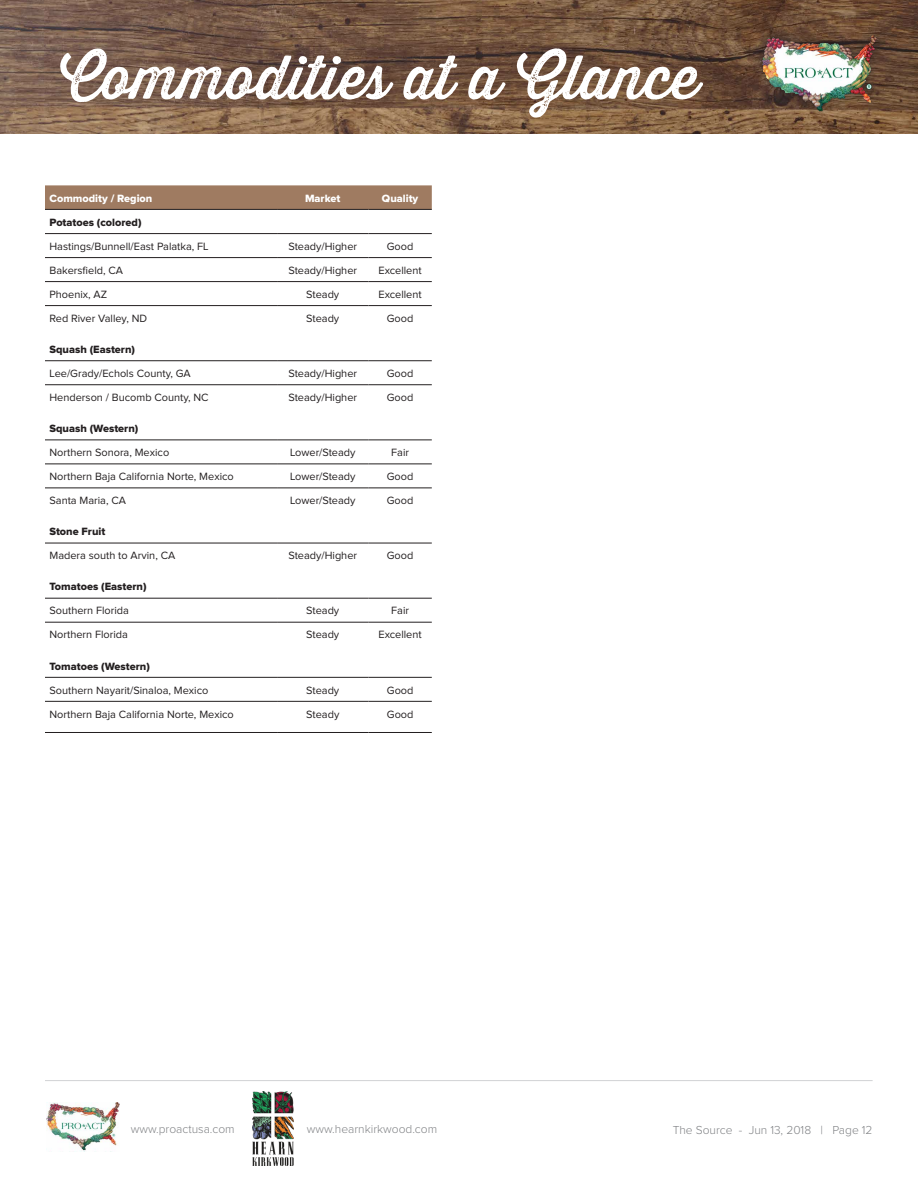
<style>
.page{position:relative;width:918px;height:1188px;background:#fff}
.page>*{position:absolute;margin:0;border:0;box-sizing:border-box;transform-origin:0 0}
.t1{font:60px "Thirsty Rough Reg One";color:#fff}
.t2{font:700 27px "Proxima Nova";color:#fff}
.t3{font:300 12px "Proxima Nova";color:#808285}
.t4{font:10.95px "Proxima Nova";color:#231f20}
.t5{font:10.95px "Proxima Nova Extrabld";color:#231f20}
.t6{font:10.95px "Proxima Nova Extrabld";color:#fff}
</style>
<div class="page">
<hr style="left:45px;top:1080px;width:828px;height:1px;background:#d1d2d4">
<img style="left:0;top:0;width:918px;height:134px">
<div style="left:752px;top:25px;width:133px;height:94px;background:#231f20;opacity:.6"></div>
<img style="left:761px;top:36px;width:115px;height:76px">
<img style="left:46px;top:1102px;width:74px;height:49px">
<img style="left:252px;top:1091px;width:41px;height:75px">
<svg style="left:45px;top:185px;width:387px;height:24px;background:#a07c63"></svg>
<hr style="left:45px;top:233px;width:232px;height:1px;background:#231f20">
<hr style="left:277px;top:233px;width:92px;height:1px;background:#231f20">
<hr style="left:369px;top:233px;width:63px;height:1px;background:#231f20">
<hr style="left:45px;top:257px;width:232px;height:1px;background:#231f20">
<hr style="left:277px;top:257px;width:92px;height:1px;background:#231f20">
<hr style="left:369px;top:257px;width:63px;height:1px;background:#231f20">
<hr style="left:45px;top:281px;width:232px;height:1px;background:#231f20">
<hr style="left:277px;top:281px;width:92px;height:1px;background:#231f20">
<hr style="left:369px;top:281px;width:63px;height:1px;background:#231f20">
<hr style="left:45px;top:305px;width:232px;height:1px;background:#231f20">
<hr style="left:277px;top:305px;width:92px;height:1px;background:#231f20">
<hr style="left:369px;top:305px;width:63px;height:1px;background:#231f20">
<hr style="left:45px;top:360px;width:232px;height:1px;background:#231f20">
<hr style="left:277px;top:360px;width:92px;height:1px;background:#231f20">
<hr style="left:369px;top:360px;width:63px;height:1px;background:#231f20">
<hr style="left:45px;top:384px;width:232px;height:1px;background:#231f20">
<hr style="left:277px;top:384px;width:92px;height:1px;background:#231f20">
<hr style="left:369px;top:384px;width:63px;height:1px;background:#231f20">
<hr style="left:45px;top:440px;width:232px;height:1px;background:#231f20">
<hr style="left:277px;top:440px;width:92px;height:1px;background:#231f20">
<hr style="left:369px;top:440px;width:63px;height:1px;background:#231f20">
<hr style="left:45px;top:464px;width:232px;height:1px;background:#231f20">
<hr style="left:277px;top:464px;width:92px;height:1px;background:#231f20">
<hr style="left:369px;top:464px;width:63px;height:1px;background:#231f20">
<hr style="left:45px;top:488px;width:232px;height:1px;background:#231f20">
<hr style="left:277px;top:488px;width:92px;height:1px;background:#231f20">
<hr style="left:369px;top:488px;width:63px;height:1px;background:#231f20">
<hr style="left:45px;top:543px;width:232px;height:1px;background:#231f20">
<hr style="left:277px;top:543px;width:92px;height:1px;background:#231f20">
<hr style="left:369px;top:543px;width:63px;height:1px;background:#231f20">
<hr style="left:45px;top:598px;width:232px;height:1px;background:#231f20">
<hr style="left:277px;top:598px;width:92px;height:1px;background:#231f20">
<hr style="left:369px;top:598px;width:63px;height:1px;background:#231f20">
<hr style="left:45px;top:622px;width:232px;height:1px;background:#231f20">
<hr style="left:277px;top:622px;width:92px;height:1px;background:#231f20">
<hr style="left:369px;top:622px;width:63px;height:1px;background:#231f20">
<hr style="left:45px;top:677px;width:232px;height:1px;background:#231f20">
<hr style="left:277px;top:677px;width:92px;height:1px;background:#231f20">
<hr style="left:369px;top:677px;width:63px;height:1px;background:#231f20">
<hr style="left:45px;top:701px;width:232px;height:1px;background:#231f20">
<hr style="left:45px;top:732px;width:232px;height:1px;background:#231f20">
<hr style="left:277px;top:701px;width:92px;height:1px;background:#231f20">
<hr style="left:277px;top:732px;width:92px;height:1px;background:#231f20">
<hr style="left:369px;top:701px;width:63px;height:1px;background:#231f20">
<hr style="left:369px;top:732px;width:63px;height:1px;background:#231f20">
<hr style="left:45px;top:209px;width:232px;height:1px;background:#231f20">
<hr style="left:369px;top:209px;width:63px;height:1px;background:#231f20">
<hr style="left:277px;top:209px;width:92px;height:1px;background:#231f20">
<h1 class="t1" style="left:60px;top:33px;width:641px">Commodities at a Glance</h1>
<h2 class="t2" style="left:219px;top:80px;width:154px">Jun 13, 2018</h2>
<p class="t6" style="left:50px;top:193px;width:104px">Commodity / Region</p>
<p class="t6" style="left:305px;top:193px;width:37px">Market</p>
<p class="t6" style="left:382px;top:193px;width:38px">Quality</p>
<p class="t5" style="left:50px;top:217px;width:94px">Potatoes (colored)</p>
<p class="t4" style="left:50px;top:241px;width:161px">Hastings/Bunnell/East Palatka, FL</p>
<p class="t4" style="left:288px;top:241px;width:70px">Steady/Higher</p>
<p class="t4" style="left:387px;top:241px;width:28px">Good</p>
<p class="t4" style="left:49px;top:265px;width:75px">Bakersfield, CA</p>
<p class="t4" style="left:288px;top:265px;width:70px">Steady/Higher</p>
<p class="t4" style="left:379px;top:265px;width:45px">Excellent</p>
<p class="t4" style="left:49px;top:289px;width:59px">Phoenix, AZ</p>
<p class="t4" style="left:306px;top:289px;width:35px">Steady</p>
<p class="t4" style="left:379px;top:289px;width:45px">Excellent</p>
<p class="t4" style="left:50px;top:313px;width:99px">Red River Valley, ND</p>
<p class="t4" style="left:306px;top:313px;width:35px">Steady</p>
<p class="t4" style="left:387px;top:313px;width:28px">Good</p>
<p class="t5" style="left:50px;top:344px;width:87px">Squash (Eastern)</p>
<p class="t4" style="left:50px;top:368px;width:143px">Lee/Grady/Echols County, GA</p>
<p class="t4" style="left:288px;top:368px;width:70px">Steady/Higher</p>
<p class="t4" style="left:387px;top:368px;width:28px">Good</p>
<p class="t4" style="left:50px;top:392px;width:161px">Henderson / Bucomb County, NC</p>
<p class="t4" style="left:288px;top:392px;width:70px">Steady/Higher</p>
<p class="t4" style="left:387px;top:392px;width:28px">Good</p>
<p class="t5" style="left:50px;top:423px;width:90px">Squash (Western)</p>
<p class="t4" style="left:50px;top:447px;width:121px">Northern Sonora, Mexico</p>
<p class="t4" style="left:290px;top:447px;width:67px">Lower/Steady</p>
<p class="t4" style="left:391px;top:447px;width:19px">Fair</p>
<p class="t4" style="left:50px;top:471px;width:186px">Northern Baja California Norte, Mexico</p>
<p class="t4" style="left:290px;top:471px;width:67px">Lower/Steady</p>
<p class="t4" style="left:387px;top:471px;width:28px">Good</p>
<p class="t4" style="left:50px;top:495px;width:78px">Santa Maria, CA</p>
<p class="t4" style="left:290px;top:495px;width:67px">Lower/Steady</p>
<p class="t4" style="left:387px;top:495px;width:28px">Good</p>
<p class="t5" style="left:50px;top:527px;width:57px">Stone Fruit</p>
<p class="t4" style="left:50px;top:551px;width:127px">Madera south to Arvin, CA</p>
<p class="t4" style="left:288px;top:551px;width:70px">Steady/Higher</p>
<p class="t4" style="left:387px;top:551px;width:28px">Good</p>
<p class="t5" style="left:50px;top:582px;width:99px">Tomatoes (Eastern)</p>
<p class="t4" style="left:50px;top:606px;width:81px">Southern Florida</p>
<p class="t4" style="left:306px;top:606px;width:35px">Steady</p>
<p class="t4" style="left:391px;top:606px;width:19px">Fair</p>
<p class="t4" style="left:50px;top:630px;width:80px">Northern Florida</p>
<p class="t4" style="left:306px;top:630px;width:35px">Steady</p>
<p class="t4" style="left:379px;top:630px;width:45px">Excellent</p>
<p class="t5" style="left:50px;top:661px;width:102px">Tomatoes (Western)</p>
<p class="t4" style="left:50px;top:685px;width:160px">Southern Nayarit/Sinaloa, Mexico</p>
<p class="t4" style="left:306px;top:685px;width:35px">Steady</p>
<p class="t4" style="left:387px;top:685px;width:28px">Good</p>
<p class="t4" style="left:50px;top:709px;width:186px">Northern Baja California Norte, Mexico</p>
<p class="t4" style="left:306px;top:709px;width:35px">Steady</p>
<p class="t4" style="left:387px;top:709px;width:28px">Good</p>
<p class="t3" style="left:131px;top:1124px;width:105px">www.proactusa.com</p>
<p class="t3" style="left:307px;top:1124px;width:132px">www.hearnkirkwood.com</p>
<p class="t3" style="left:673px;top:1124px;width:201px">The Source - Jun 13, 2018 | Page 12</p>
</div>
